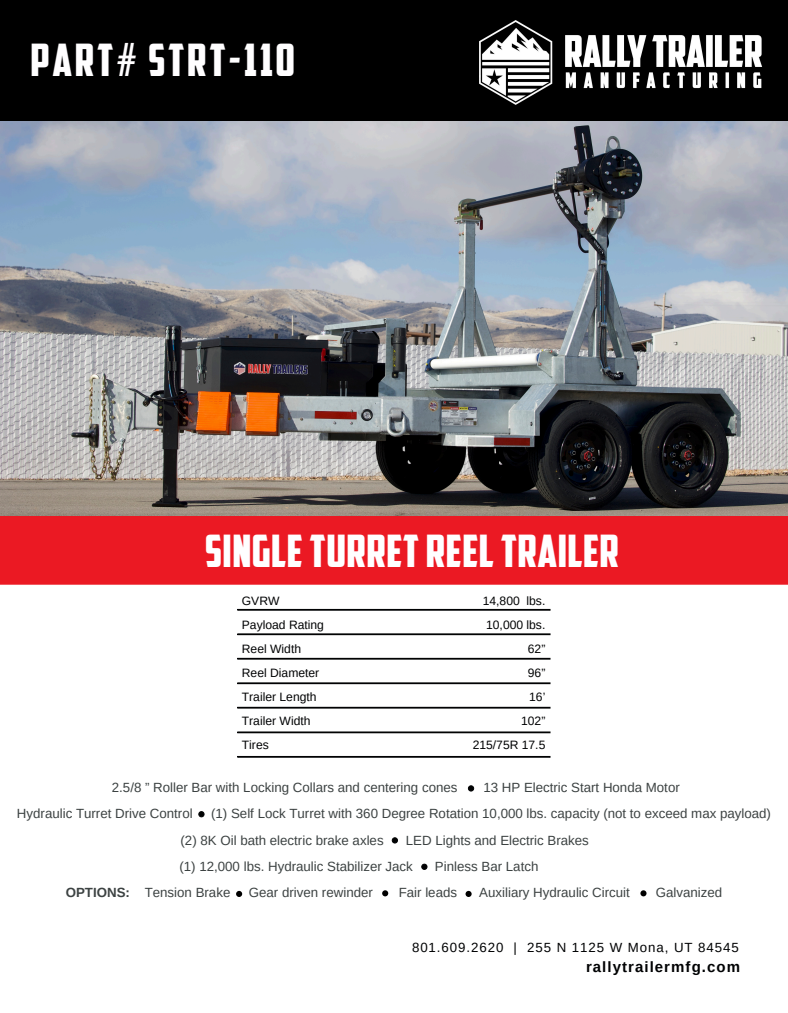
<style>
.page{position:relative;width:788px;height:1013px;background:#fff}
.page>*{position:absolute;margin:0;border:0;box-sizing:border-box;transform-origin:0 0}
.t1{font:45px "American Captain";letter-spacing:.01em;color:#fffeff}
.t2{font:45px "American Captain";letter-spacing:.06em;color:#fffeff}
.t3{font:700 15px "Arimo";letter-spacing:.07em;color:#010203}
.t4{font:13.28px "Arimo";color:#3c4242}
.t5{font:13.28px "Arimo";letter-spacing:.07em;color:#010203}
.t6{font:12.12px "Arimo";color:#010203}
.s1{font-weight:700}
</style>
<div class="page">
<div style="left:0;top:0;width:787px;height:120px;background:#000"></div>
<img style="left:0;top:515px;width:788px;height:355px">
<svg style="left:468px;top:785px;width:6px;height:6px"></svg>
<svg style="left:236px;top:890px;width:6px;height:6px"></svg>
<svg style="left:382px;top:890px;width:6px;height:6px"></svg>
<svg style="left:465px;top:890px;width:6px;height:6px"></svg>
<svg style="left:640px;top:890px;width:6px;height:6px"></svg>
<svg style="left:198px;top:811px;width:6px;height:6px"></svg>
<svg style="left:392px;top:837px;width:6px;height:6px"></svg>
<svg style="left:421px;top:863px;width:6px;height:6px"></svg>
<img style="left:479px;top:20px;width:283px;height:84px">
<img style="left:0;top:122px;width:788px;height:393px">
<p class="t2" style="left:31px;top:42px;width:266px">PART# STRT-110</p>
<p class="t1" style="left:205px;top:533px;width:416px">SINGLETURRET REELTRAILER</p>
<p class="t6" style="left:482px;top:593px;width:64px">14,800 lbs.</p>
<h1 class="t6" style="left:486px;top:617px;width:61px">10,000 lbs.</h1>
<p class="t6" style="left:528px;top:641px;width:19px">62”</p>
<p class="t6" style="left:528px;top:665px;width:19px">96”</p>
<p class="t6" style="left:529px;top:689px;width:18px">16’</p>
<h1 class="t6" style="left:521px;top:713px;width:26px">102”</h1>
<p class="t6" style="left:472px;top:737px;width:74px">215/75R 17.5</p>
<p class="t6" style="left:242px;top:593px;width:39px">GVRW</p>
<p class="t6" style="left:242px;top:617px;width:84px">Payload Rating</p>
<p class="t6" style="left:242px;top:641px;width:61px">Reel Width</p>
<p class="t6" style="left:242px;top:665px;width:79px">Reel Diameter</p>
<p class="t6" style="left:242px;top:689px;width:76px">Trailer Length</p>
<p class="t6" style="left:242px;top:713px;width:70px">Trailer Width</p>
<p class="t6" style="left:242px;top:737px;width:28px">Tires</p>
<p class="t4" style="left:112px;top:779px;width:347px">2.5/8 ” Roller Bar with Locking Collars and centering cones</p>
<p class="t4" style="left:483px;top:779px;width:198px">13 HP Electric Start Honda Motor</p>
<p class="t4" style="left:17px;top:806px;width:177px">Hydraulic Turret Drive Control</p>
<p class="t4" style="left:211px;top:806px;width:561px">(1) Self Lock Turret with 360 Degree Rotation 10,000 lbs. capacity (not to exceed max payload)</p>
<p class="t4" style="left:180px;top:832px;width:204px">(2) 8K Oil bath electric brake axles</p>
<p class="t4" style="left:406px;top:832px;width:185px">LED Lights and Electric Brakes</p>
<p class="t4" style="left:179px;top:858px;width:235px">(1) 12,000 lbs. Hydraulic Stabilizer Jack</p>
<p class="t4" style="left:435px;top:858px;width:105px">Pinless Bar Latch</p>
<p class="t4" style="left:66px;top:885px;width:166px"><span class="s1">OPTIONS:</span> Tension Brake</p>
<p class="t4" style="left:249px;top:885px;width:125px">Gear driven rewinder</p>
<p class="t4" style="left:399px;top:885px;width:60px">Fair leads</p>
<p class="t4" style="left:479px;top:885px;width:152px">Auxiliary Hydraulic Circuit</p>
<p class="t4" style="left:655px;top:885px;width:68px">Galvanized</p>
<p class="t5" style="left:412px;top:939px;width:328px">801.609.2620 | 255 N 1125 W Mona, UT 84545</p>
<p class="t3" style="left:586px;top:958px;width:155px">rallytrailermfg.com</p>
</div>
